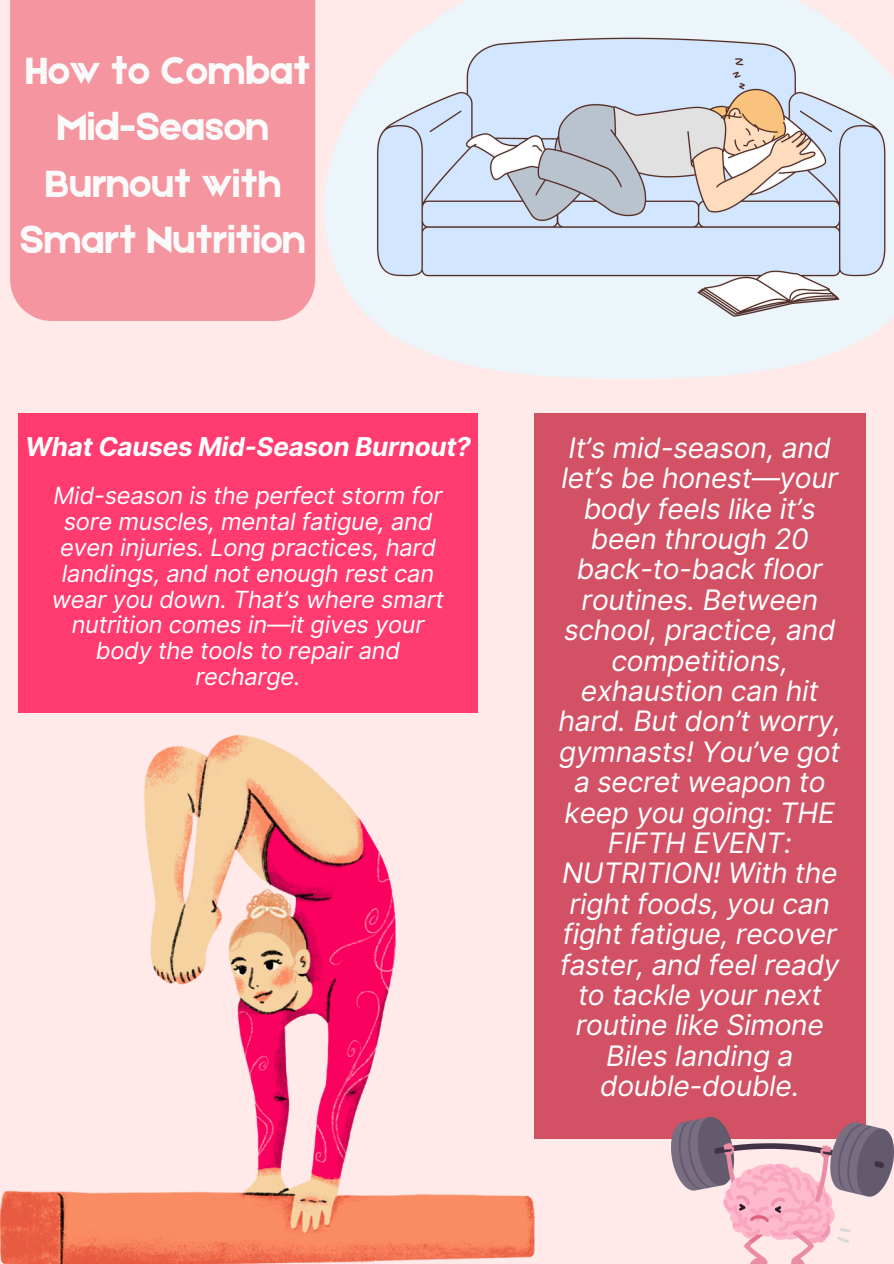
<style>
.page{position:relative;width:894px;height:1264px;background:#fff}
.page>*{position:absolute;margin:0;border:0;box-sizing:border-box;transform-origin:0 0}
.t1{font:40.35px/56.2px "Etna";color:#fafafa;text-align:center}
.t2{font:italic 28.2px/30.3px "Inter";letter-spacing:-.01em;color:#fff;text-align:center}
.t3{font:italic 700 25.95px "Inter";letter-spacing:-.01em;color:#fff}
.t4{font:italic 23.7px/25.8px "Inter";letter-spacing:-.01em;color:#fff;text-align:center}
</style>
<div class="page">
<div style="left:0;top:0;width:893px;height:1263px;background:#ffe9e9"></div>
<img style="left:325px;top:0;width:568px;height:378px">
<img style="left:0;top:736px;width:534px;height:527px">
<div style="left:19px;top:413px;width:458px;height:299px;background:#ff3b70"></div>
<div style="left:534px;top:413px;width:331px;height:725px;background:#d25165"></div>
<div style="left:10px;top:0;width:305px;height:321px;background:#f4959f"></div>
<img style="left:671px;top:1117px;width:222px;height:146px">
<h1 class="t1" style="left:20px;top:41px;width:292px">How to Combat<br>Mid-Season<br>Burnout with<br>Smart Nutrition</h1>
<p class="t3" style="left:25px;top:430px;width:447px">What Causes Mid-Season Burnout?</p>
<h2 class="t4" style="left:52px;top:482px;width:393px">Mid-season is the perfect storm for sore muscles, mental fatigue, and even injuries. Long practices, hard landings, and not enough rest can wear you down. That’s where smart nutrition comes in—it gives your body the tools to repair and recharge.</h2>
<p class="t2" style="left:558px;top:432px;width:284px">It’s mid-season, and let’s be honest—your body feels like it’s been through 20 back-to-back floor routines. Between school, practice, and competitions, exhaustion can hit hard. But don’t worry, gymnasts! You’ve got a secret weapon to keep you going: THE<br>FIFTH EVENT:<br>NUTRITION! With the right foods, you can fight fatigue, recover faster, and feel ready to tackle your next routine like Simone<br>Biles landing a double-double.</p>
</div>
